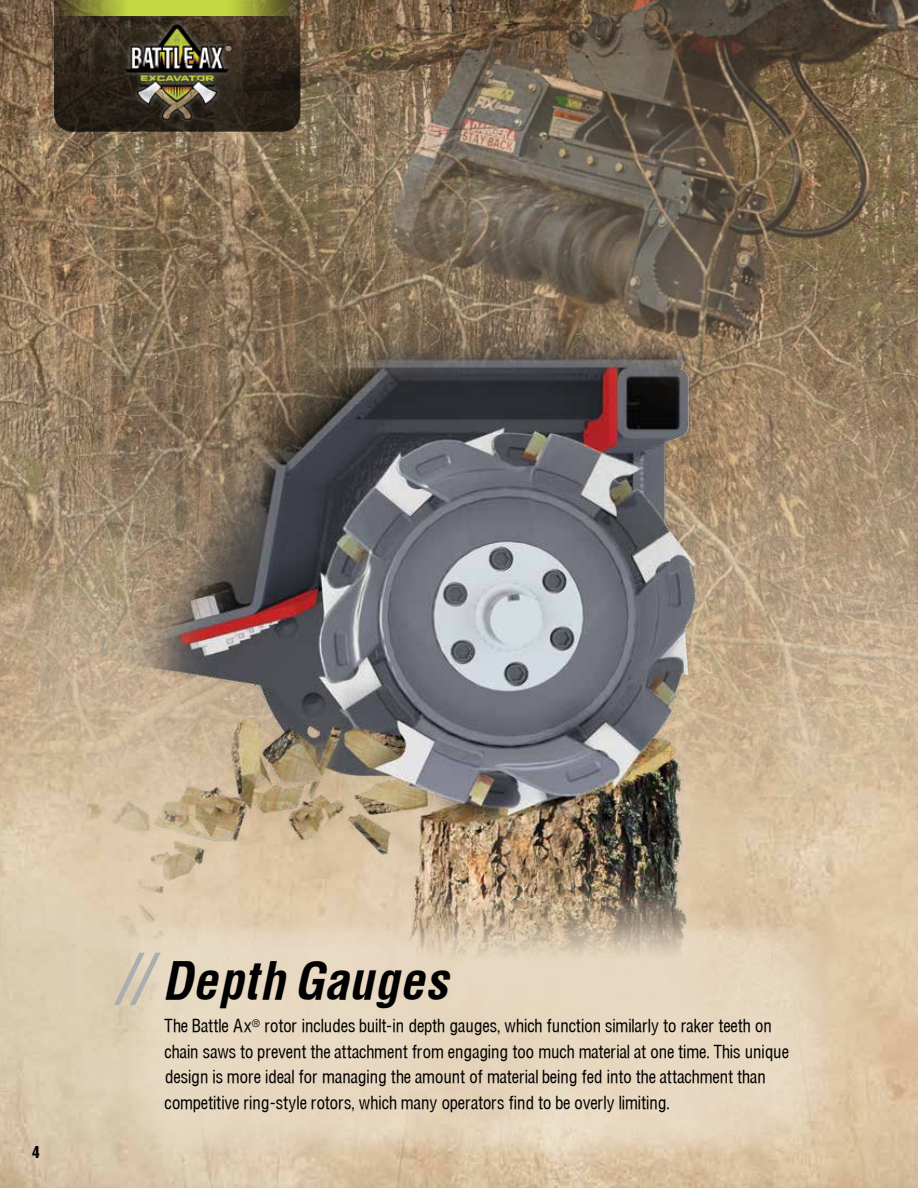
<style>
.page{position:relative;width:918px;height:1188px;background:#fff}
.page>*{position:absolute;margin:0;border:0;box-sizing:border-box;transform-origin:0 0}
.t1{font:italic 700 49.5px "Context Cond S Si";letter-spacing:.005em;color:#000}
.t2{font:18px "Nimbus San DOT Bla Con";color:#000}
.t3{font:17.25px/25.5px "Context Cond S Si";letter-spacing:.025em;color:#000}
.t4{font:6.75px "Helvetica LT Pro";color:#fff}
.s1{font-size:61.5px;color:#abadb0}
</style>
<div class="page">
<img style="left:0;top:834px;width:917px;height:354px">
<hr style="left:917px;top:0;width:1px;height:1188px;background:#000">
<svg style="left:127px;top:913px;width:698px;height:241px;background:#e5d5bc"></svg>
<svg style="left:917px;top:1166px;width:1px;height:22px"></svg>
<img style="left:0;top:0;width:918px;height:834px">
<img style="left:917px;top:239px;width:1px;height:468px">
<svg style="left:54px;top:0;width:246px;height:132px;background:#2f261c"></svg>
<svg style="left:54px;top:0;width:243px;height:16px;background:#969f38"></svg>
<img style="left:82px;top:328px;width:668px;height:664px">
<img style="left:109px;top:10px;width:136px;height:123px">
<p class="t4" style="left:226px;top:44px;width:7px">®</p>
<p class="t2" style="left:32px;top:1142px;width:9px">4</p>
<h1 class="t1" style="left:118px;top:951px;width:334px"><span class="s1">//</span> Depth Gauges</h1>
<p class="t3" style="left:165px;top:1013px;width:625px">The Battle Ax<sup>®</sup> rotor includes built-in depth gauges, which function similarly to raker teeth on chain saws to prevent the attachment from engaging too much material at one time. This unique design is more ideal for managing the amount of material being fed into the attachment than competitive ring-style rotors, which many operators find to be overly limiting.</p>
</div>
